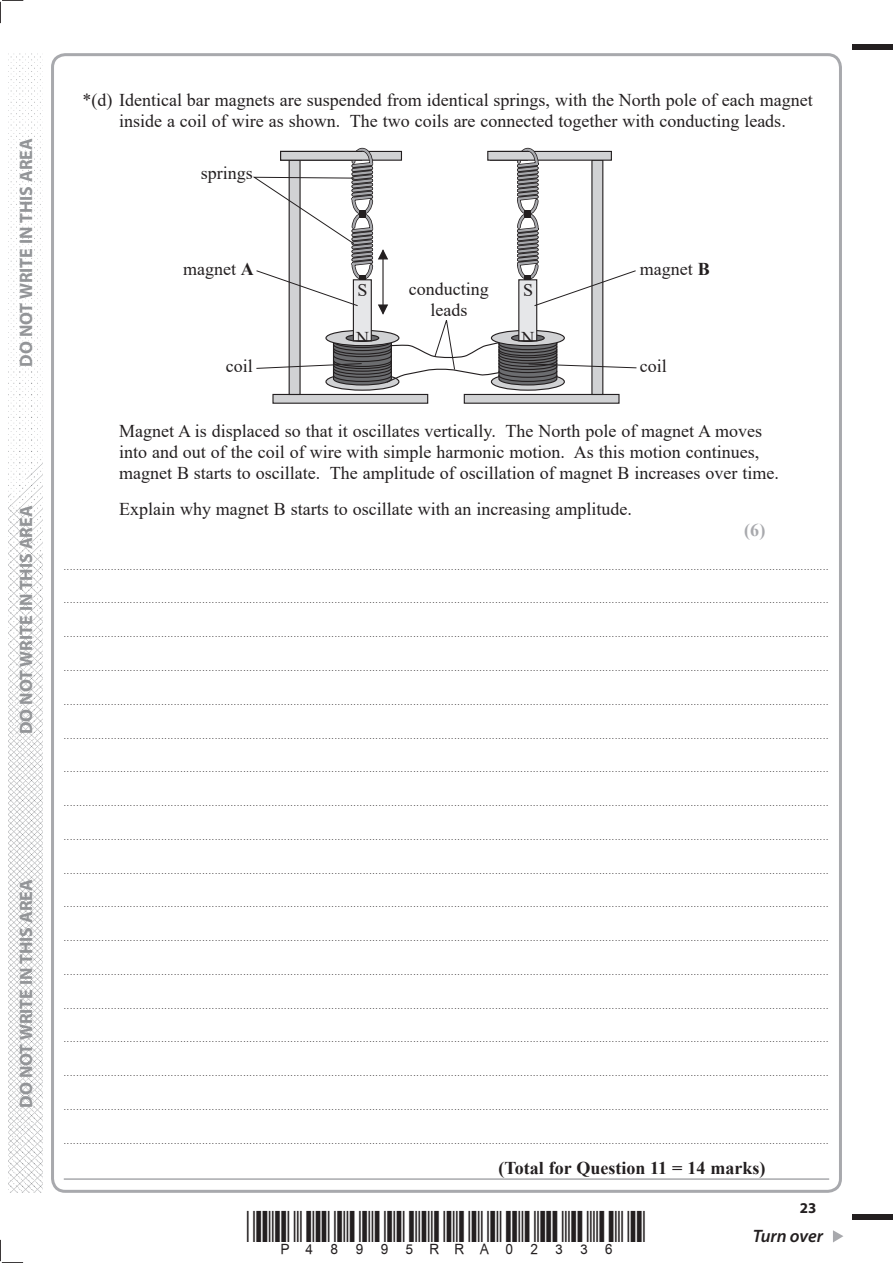
<style>
.page{position:relative;width:893px;height:1263px;background:#fff}
.page>*{position:absolute;margin:0;border:0;box-sizing:border-box;transform-origin:0 0}
.t1{font:18px/21px "Times New Roman";color:#231f20;text-align:center}
.t2{font:700 18px "Myriad Pro";color:#939598}
.t3{font:700 18px "Times New Roman";color:#231f20}
.t4{font:italic 600 18px "Myriad Pro";letter-spacing:-.005em;color:#231f20}
.t5{font:700 18px "Times New Roman";color:#a8a9ad}
.t6{font:700 15px "Myriad Pro";color:#231f20}
.t7{font:9px "Times New Roman";color:#231f20}
.s1{font-weight:700}
</style>
<div class="page">
<div style="left:853px;top:45px;width:40px;height:5px;background:#231f20"></div>
<div style="left:853px;top:1214px;width:40px;height:6px;background:#231f20"></div>
<svg style="left:833px;top:1230px;width:10px;height:12px"></svg>
<svg style="left:0;top:0;width:23px;height:23px"></svg>
<svg style="left:0;top:1240px;width:23px;height:23px"></svg>
<img style="left:9px;top:53px;width:34px;height:1140px">
<hr style="left:64px;top:1178px;width:765px;height:2px;background:#a8a9ad">
<svg style="left:326px;top:373px;width:73px;height:17px"></svg>
<div style="left:325px;top:373px;width:74px;height:18px;border:1px solid #231f20;border-radius:50%"></div>
<div style="left:273px;top:394px;width:155px;height:9px;background:#d1d2d4"></div>
<div style="left:272px;top:394px;width:156px;height:10px;border:1px solid #231f20"></div>
<div style="left:289px;top:160px;width:12px;height:235px;background:#d1d2d4;border:1px solid #231f20"></div>
<svg style="left:491px;top:373px;width:73px;height:17px"></svg>
<div style="left:491px;top:373px;width:74px;height:18px;border:1px solid #231f20;border-radius:50%"></div>
<div style="left:464px;top:394px;width:155px;height:9px;background:#d1d2d4"></div>
<div style="left:464px;top:394px;width:156px;height:10px;border:1px solid #231f20"></div>
<div style="left:591px;top:160px;width:12px;height:235px;background:#d1d2d4;border:1px solid #231f20"></div>
<svg style="left:253px;top:147px;width:384px;height:239px"></svg>
<h1 class="t2" style="left:14px;top:367px;width:230px;rotate:-90deg">DO NOT WRITE IN THIS AREA</h1>
<h1 class="t2" style="left:14px;top:734px;width:230px;rotate:-90deg">DO NOT WRITE IN THIS AREA</h1>
<h1 class="t2" style="left:14px;top:1108px;width:230px;rotate:-90deg">DO NOT WRITE IN THIS AREA</h1>
<h1 class="t1" style="left:82px;top:89px;width:732px">*(d) Identical bar magnets are suspended from identical springs, with the North pole of each magnet inside a coil of wire as shown. The two coils are connected together with conducting leads.</h1>
<h1 class="t1" style="left:201px;top:162px;width:54px">springs</h1>
<h1 class="t1" style="left:183px;top:258px;width:72px">magnet <span class="s1">A</span></h1>
<h1 class="t1" style="left:640px;top:258px;width:71px">magnet <span class="s1">B</span></h1>
<h1 class="t1" style="left:409px;top:278px;width:81px">conducting leads</h1>
<h1 class="t1" style="left:357px;top:279px;width:12px">S</h1>
<h1 class="t1" style="left:523px;top:279px;width:12px">S</h1>
<h1 class="t1" style="left:356px;top:327px;width:14px">N</h1>
<h1 class="t1" style="left:521px;top:327px;width:14px">N</h1>
<h1 class="t1" style="left:226px;top:355px;width:28px">coil</h1>
<h1 class="t1" style="left:640px;top:355px;width:28px">coil</h1>
<p class="t1" style="left:119px;top:420px;width:661px;text-align:left">Magnet A is displaced so that it oscillates vertically. The North pole of magnet A moves into and out of the coil of wire with simple harmonic motion. As this motion continues, magnet B starts to oscillate. The amplitude of oscillation of magnet B increases over time.</p>
<h1 class="t1" style="left:119px;top:498px;width:514px">Explain why magnet B starts to oscillate with an increasing amplitude.</h1>
<h1 class="t5" style="left:744px;top:517px;width:23px">(6)</h1>
<p class="t7" style="left:64px;top:560px;width:766px">...................................................................................................................................................................................................................................................</p>
<p class="t7" style="left:64px;top:594px;width:766px">...................................................................................................................................................................................................................................................</p>
<p class="t7" style="left:64px;top:628px;width:766px">...................................................................................................................................................................................................................................................</p>
<p class="t7" style="left:64px;top:662px;width:766px">...................................................................................................................................................................................................................................................</p>
<p class="t7" style="left:64px;top:695px;width:766px">...................................................................................................................................................................................................................................................</p>
<p class="t7" style="left:64px;top:729px;width:766px">...................................................................................................................................................................................................................................................</p>
<p class="t7" style="left:64px;top:763px;width:766px">...................................................................................................................................................................................................................................................</p>
<p class="t7" style="left:64px;top:797px;width:766px">...................................................................................................................................................................................................................................................</p>
<p class="t7" style="left:64px;top:830px;width:766px">...................................................................................................................................................................................................................................................</p>
<p class="t7" style="left:64px;top:864px;width:766px">...................................................................................................................................................................................................................................................</p>
<p class="t7" style="left:64px;top:898px;width:766px">...................................................................................................................................................................................................................................................</p>
<p class="t7" style="left:64px;top:932px;width:766px">...................................................................................................................................................................................................................................................</p>
<p class="t7" style="left:64px;top:965px;width:766px">...................................................................................................................................................................................................................................................</p>
<p class="t7" style="left:64px;top:999px;width:766px">...................................................................................................................................................................................................................................................</p>
<p class="t7" style="left:64px;top:1033px;width:766px">...................................................................................................................................................................................................................................................</p>
<p class="t7" style="left:64px;top:1067px;width:766px">...................................................................................................................................................................................................................................................</p>
<p class="t7" style="left:64px;top:1100px;width:766px">...................................................................................................................................................................................................................................................</p>
<p class="t7" style="left:64px;top:1134px;width:766px">...................................................................................................................................................................................................................................................</p>
<h1 class="t3" style="left:498px;top:1155px;width:268px">(Total for Question 11 = 14 marks)</h1>
<h2 class="t6" style="left:800px;top:1198px;width:18px">23</h2>
<h1 class="t4" style="left:753px;top:1225px;width:72px">Turn over</h1>
</div>
